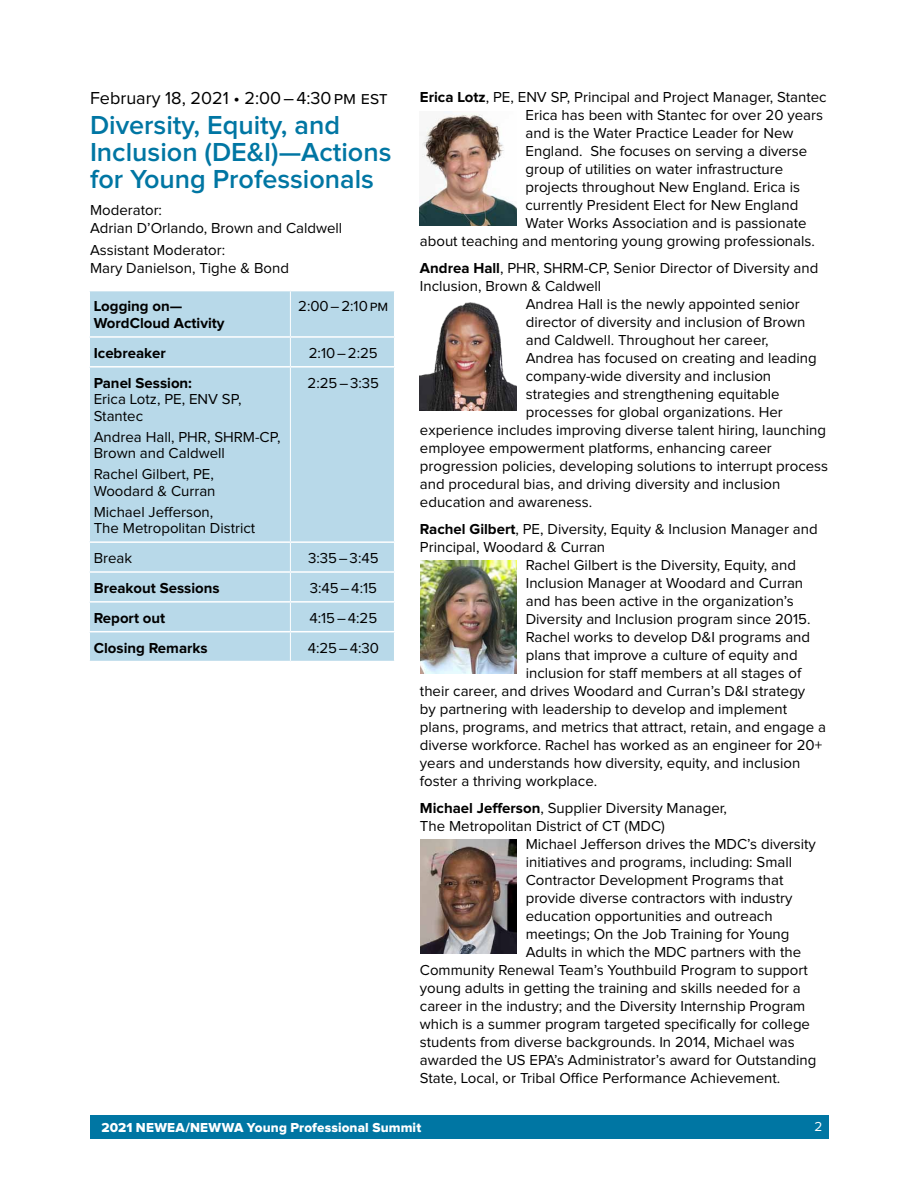
<style>
.page{position:relative;width:918px;height:1188px;background:#fff}
.page>*{position:absolute;margin:0;border:0;box-sizing:border-box;transform-origin:0 0}
.t1{font:600 27px/27px "Proxima Nova";color:#0076a3}
.t2{font:18px "Proxima Nova";color:#000}
.t3{font:15px/16.5px "Proxima Nova";color:#000}
.t4{font:700 15px/16.5px "Proxima Nova";color:#000}
.t5{font:13.5px "Proxima Nova Extrabld";letter-spacing:.01em;color:#fff}
.t6{font:13.5px "Proxima Nova";color:#fff}
.s1{font-weight:700}
</style>
<div class="page">
<div style="left:90px;top:1115px;width:738px;height:24px;background:#0076a3"></div>
<div style="left:90px;top:291px;width:304px;height:370px;background:#b8d9e9"></div>
<hr style="left:88px;top:336px;width:202px;height:2px;background:#fff">
<hr style="left:290px;top:336px;width:105px;height:2px;background:#fff">
<hr style="left:88px;top:366px;width:202px;height:2px;background:#fff">
<hr style="left:290px;top:366px;width:105px;height:2px;background:#fff">
<hr style="left:88px;top:541px;width:202px;height:2px;background:#fff">
<hr style="left:290px;top:541px;width:105px;height:2px;background:#fff">
<hr style="left:88px;top:571px;width:202px;height:2px;background:#fff">
<hr style="left:290px;top:571px;width:105px;height:2px;background:#fff">
<hr style="left:88px;top:601px;width:202px;height:2px;background:#fff">
<hr style="left:290px;top:601px;width:105px;height:2px;background:#fff">
<hr style="left:88px;top:631px;width:202px;height:1px;background:#fff">
<hr style="left:290px;top:631px;width:105px;height:1px;background:#fff">
<hr style="left:290px;top:291px;width:1px;height:45px;background:#fff">
<svg style="left:290px;top:338px;width:1px;height:28px"></svg>
<hr style="left:290px;top:368px;width:1px;height:173px;background:#fff">
<svg style="left:290px;top:543px;width:1px;height:118px"></svg>
<img style="left:420px;top:112px;width:96px;height:113px">
<img style="left:420px;top:302px;width:97px;height:109px">
<img style="left:420px;top:561px;width:97px;height:113px">
<img style="left:420px;top:840px;width:97px;height:113px">
<p class="t2" style="left:90px;top:90px;width:299px">February 18, 2021 • 2:00–4:30pm est</p>
<h1 class="t1" style="left:90px;top:113px;width:303px">Diversity, Equity, and<br>Inclusion (DE&amp;I)—Actions for Young Professionals</h1>
<p class="t3" style="left:90px;top:201px;width:254px;line-height:18px">Moderator:<br>Adrian D’Orlando, Brown and Caldwell</p>
<p class="t3" style="left:90px;top:242px;width:200px;line-height:18px">Assistant Moderator:<br>Mary Danielson, Tighe &amp; Bond</p>
<p class="t4" style="left:94px;top:299px;width:132px">Logging on—<br>WordCloud Activity</p>
<p class="t3" style="left:298px;top:299px;width:92px">2:00–2:10pm</p>
<p class="t4" style="left:94px;top:345px;width:74px">Icebreaker</p>
<p class="t3" style="left:309px;top:345px;width:70px">2:10–2:25</p>
<p class="t4" style="left:94px;top:375px;width:100px">Panel Session:</p>
<p class="t3" style="left:94px;top:392px;width:149px">Erica Lotz, PE, ENV SP,<br>Stantec</p>
<p class="t3" style="left:94px;top:429px;width:188px">Andrea Hall, PHR, SHRM-CP,<br>Brown and Caldwell</p>
<p class="t3" style="left:94px;top:467px;width:123px">Rachel Gilbert, PE,<br>Woodard &amp; Curran</p>
<p class="t3" style="left:94px;top:504px;width:163px">Michael Jefferson,<br>The Metropolitan District</p>
<p class="t3" style="left:308px;top:375px;width:73px">2:25–3:35</p>
<p class="t3" style="left:94px;top:550px;width:40px">Break</p>
<p class="t3" style="left:308px;top:550px;width:72px">3:35–3:45</p>
<p class="t4" style="left:94px;top:580px;width:127px">Breakout Sessions</p>
<p class="t3" style="left:310px;top:580px;width:69px">3:45–4:15</p>
<p class="t4" style="left:94px;top:610px;width:73px">Report out</p>
<p class="t3" style="left:309px;top:610px;width:69px">4:15–4:25</p>
<p class="t4" style="left:94px;top:640px;width:116px">Closing Remarks</p>
<p class="t3" style="left:308px;top:640px;width:73px">4:25–4:30</p>
<p class="t3" style="left:420px;top:89px;width:408px"><span class="s1">Erica Lotz</span>, PE, ENV SP, Principal and Project Manager, Stantec</p>
<p class="t3" style="left:526px;top:107px;width:299px">Erica has been with Stantec for over 20 years</p>
<p class="t3" style="left:526px;top:125px;width:269px">and is the Water Practice Leader for New</p>
<p class="t3" style="left:526px;top:143px;width:283px">England. She focuses on serving a diverse</p>
<p class="t3" style="left:526px;top:161px;width:259px">group of utilities on water infrastructure</p>
<p class="t3" style="left:526px;top:179px;width:276px">projects throughout New England. Erica is</p>
<p class="t3" style="left:526px;top:197px;width:274px">currently President Elect for New England</p>
<p class="t3" style="left:526px;top:215px;width:283px">Water Works Association and is passionate</p>
<p class="t3" style="left:420px;top:233px;width:397px">about teaching and mentoring young growing professionals.</p>
<p class="t3" style="left:420px;top:260px;width:400px"><span class="s1">Andrea Hall</span>, PHR, SHRM-CP, Senior Director of Diversity and</p>
<p class="t3" style="left:420px;top:278px;width:183px">Inclusion, Brown &amp; Caldwell</p>
<p class="t3" style="left:526px;top:296px;width:276px">Andrea Hall is the newly appointed senior</p>
<p class="t3" style="left:526px;top:314px;width:281px">director of diversity and inclusion of Brown</p>
<p class="t3" style="left:526px;top:332px;width:244px">and Caldwell. Throughout her career,</p>
<p class="t3" style="left:526px;top:350px;width:292px">Andrea has focused on creating and leading</p>
<p class="t3" style="left:526px;top:368px;width:247px">company-wide diversity and inclusion</p>
<p class="t3" style="left:526px;top:386px;width:255px">strategies and strengthening equitable</p>
<p class="t3" style="left:526px;top:404px;width:259px">processes for global organizations. Her</p>
<p class="t3" style="left:420px;top:422px;width:408px">experience includes improving diverse talent hiring, launching</p>
<p class="t3" style="left:420px;top:440px;width:353px">employee empowerment platforms, enhancing career</p>
<p class="t3" style="left:420px;top:458px;width:410px">progression policies, developing solutions to interrupt process</p>
<p class="t3" style="left:420px;top:476px;width:362px">and procedural bias, and driving diversity and inclusion</p>
<p class="t3" style="left:420px;top:494px;width:174px">education and awareness.</p>
<p class="t3" style="left:420px;top:521px;width:399px"><span class="s1">Rachel Gilbert</span>, PE, Diversity, Equity &amp; Inclusion Manager and</p>
<p class="t3" style="left:420px;top:539px;width:187px">Principal, Woodard &amp; Curran</p>
<p class="t3" style="left:526px;top:557px;width:272px">Rachel Gilbert is the Diversity, Equity, and</p>
<p class="t3" style="left:526px;top:575px;width:279px">Inclusion Manager at Woodard and Curran</p>
<p class="t3" style="left:526px;top:593px;width:270px">and has been active in the organization’s</p>
<p class="t3" style="left:526px;top:611px;width:286px">Diversity and Inclusion program since 2015.</p>
<p class="t3" style="left:526px;top:629px;width:286px">Rachel works to develop D&amp;I programs and</p>
<p class="t3" style="left:526px;top:647px;width:273px">plans that improve a culture of equity and</p>
<p class="t3" style="left:526px;top:665px;width:277px">inclusion for staff members at all stages of</p>
<p class="t3" style="left:420px;top:683px;width:387px">their career, and drives Woodard and Curran’s D&amp;I strategy</p>
<p class="t3" style="left:420px;top:701px;width:369px">by partnering with leadership to develop and implement</p>
<p class="t3" style="left:420px;top:719px;width:408px">plans, programs, and metrics that attract, retain, and engage a</p>
<p class="t3" style="left:420px;top:737px;width:404px">diverse workforce. Rachel has worked as an engineer for 20+</p>
<p class="t3" style="left:420px;top:755px;width:382px">years and understands how diversity, equity, and inclusion</p>
<p class="t3" style="left:420px;top:773px;width:179px">foster a thriving workplace.</p>
<p class="t3" style="left:420px;top:800px;width:309px"><span class="s1">Michael Jefferson</span>, Supplier Diversity Manager,</p>
<p class="t3" style="left:420px;top:818px;width:246px">The Metropolitan District of CT (MDC)</p>
<p class="t3" style="left:526px;top:836px;width:292px">Michael Jefferson drives the MDC’s diversity</p>
<p class="t3" style="left:526px;top:854px;width:268px">initiatives and programs, including: Small</p>
<p class="t3" style="left:526px;top:872px;width:259px">Contractor Development Programs that</p>
<p class="t3" style="left:526px;top:890px;width:268px">provide diverse contractors with industry</p>
<p class="t3" style="left:526px;top:908px;width:248px">education opportunities and outreach</p>
<p class="t3" style="left:526px;top:926px;width:265px">meetings; On the Job Training for Young</p>
<p class="t3" style="left:526px;top:944px;width:277px">Adults in which the MDC partners with the</p>
<p class="t3" style="left:420px;top:962px;width:389px">Community Renewal Team’s Youthbuild Program to support</p>
<p class="t3" style="left:420px;top:980px;width:382px">young adults in getting the training and skills needed for a</p>
<p class="t3" style="left:420px;top:998px;width:387px">career in the industry; and the Diversity Internship Program</p>
<p class="t3" style="left:420px;top:1016px;width:392px">which is a summer program targeted specifically for college</p>
<p class="t3" style="left:420px;top:1034px;width:376px">students from diverse backgrounds. In 2014, Michael was</p>
<p class="t3" style="left:420px;top:1052px;width:398px">awarded the US EPA’s Administrator’s award for Outstanding</p>
<p class="t3" style="left:420px;top:1070px;width:362px">State, Local, or Tribal Office Performance Achievement.</p>
<p class="t5" style="left:101px;top:1121px;width:321px">2021 NEWEA/NEWWA Young Professional Summit</p>
<p class="t6" style="left:814px;top:1120px;width:9px">2</p>
</div>
